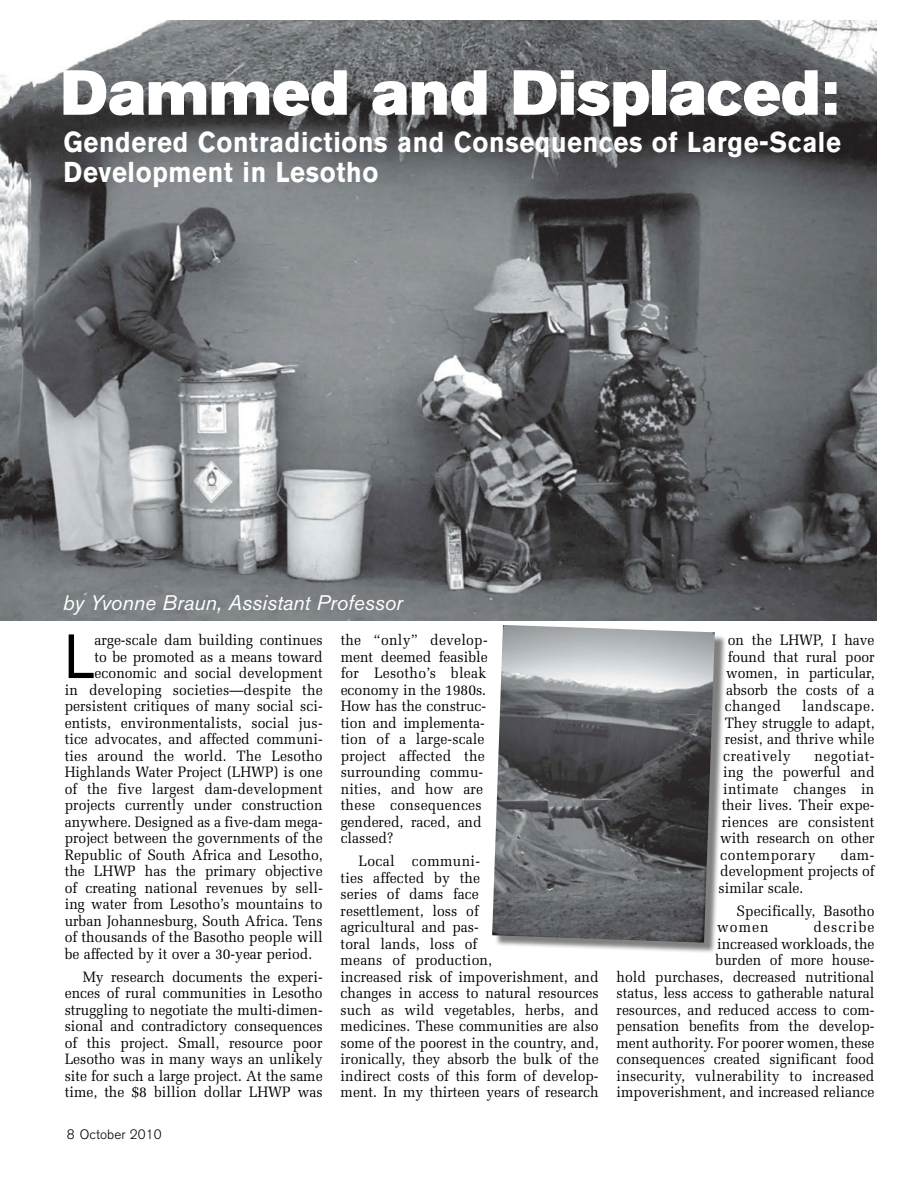
<style>
.page{position:relative;width:918px;height:1188px;background:#fff}
.page>*{position:absolute;margin:0;border:0;box-sizing:border-box;transform-origin:0 0}
.t1{font:63px "Akzidenz Grotesk BQ Super";color:#fff}
.t2{font:61.8px "Akzidenz Grotesk BQ";color:#000;scale:.93 1}
.t3{font:700 28.5px/30px "Akzidenz Grotesk BQ";letter-spacing:.025em;color:#fff;scale:.9 1}
.t4{font:italic 21px "Akzidenz Grotesk BQ";color:#fff}
.t5{font:15px/16.5px "Melior";color:#000;text-align:justify;scale:.93 1}
.t6{font:300 13.5px "Akzidenz Grotesk BQ";letter-spacing:.01em;color:#000}
</style>
<div class="page">
<img style="left:0;top:21px;width:876px;height:599px">
<div style="left:495px;top:627px;width:231px;height:327px;background:#000;opacity:.5"></div>
<img style="left:492px;top:625px;width:223px;height:318px">
<h1 class="t1" style="left:61px;top:56px;width:779px">Dammed and Displaced:</h1>
<h3 class="t3" style="left:64px;top:127px;width:865px">Gendered Contradictions and Consequences of Large-Scale<br>Development in Lesotho</h3>
<h3 class="t4" style="left:63px;top:590px;width:342px">by Yvonne Braun, Assistant Professor</h3>
<h2 class="t2" style="left:65px;top:620px;width:28px">L</h2>
<p class="t5" style="left:95px;top:632px;width:247px">arge-scale dam building continues</p>
<p class="t5" style="left:95px;top:648px;width:247px">to be promoted as a means toward</p>
<p class="t5" style="left:95px;top:665px;width:247px">economic and social development</p>
<p class="t5" style="left:65px;top:681px;width:279px">in developing societies—despite the</p>
<p class="t5" style="left:65px;top:698px;width:279px">persistent critiques of many social sci-</p>
<p class="t5" style="left:65px;top:714px;width:279px">entists, environmentalists, social jus-</p>
<p class="t5" style="left:65px;top:731px;width:279px">tice advocates, and affected communi-</p>
<p class="t5" style="left:65px;top:747px;width:279px">ties around the world. The Lesotho</p>
<p class="t5" style="left:65px;top:764px;width:279px">Highlands Water Project (LHWP) is one</p>
<p class="t5" style="left:65px;top:780px;width:279px">of the five largest dam-development</p>
<p class="t5" style="left:65px;top:797px;width:279px">projects currently under construction</p>
<p class="t5" style="left:65px;top:813px;width:279px">anywhere. Designed as a five-dam mega-</p>
<p class="t5" style="left:65px;top:830px;width:279px">project between the governments of the</p>
<p class="t5" style="left:65px;top:846px;width:279px">Republic of South Africa and Lesotho,</p>
<p class="t5" style="left:65px;top:863px;width:279px">the LHWP has the primary objective</p>
<p class="t5" style="left:65px;top:879px;width:279px">of creating national revenues by sell-</p>
<p class="t5" style="left:65px;top:896px;width:279px">ing water from Lesotho’s mountains to</p>
<p class="t5" style="left:65px;top:912px;width:279px">urban Johannesburg, South Africa. Tens</p>
<p class="t5" style="left:65px;top:929px;width:279px">of thousands of the Basotho people will</p>
<p class="t5" style="left:65px;top:945px;width:268px">be affected by it over a 30-year period.</p>
<p class="t5" style="left:65px;top:968px;width:279px;text-indent:18px">My research documents the experi&shy;ences of rural communities in Lesotho struggling to negotiate the multi-dimen&shy;sional and contradictory consequences of this project. Small, resource poor Lesotho was in many ways an unlikely site for such a large project. At the same time, the $8 billion dollar LHWP was</p>
<p class="t6" style="left:67px;top:1127px;width:97px">8 October 2010</p>
<p class="t5" style="left:341px;top:632px;width:160px;text-align:left">the “only” develop&shy;ment deemed feasible for Lesotho’s bleak economy in the 1980s.<br>How has the construc&shy;tion and implementa&shy;tion of a large-scale project affected the surrounding commu&shy;nities, and how are these consequences gendered, raced, and classed?</p>
<p class="t5" style="left:341px;top:853px;width:279px;text-align:left;text-indent:18px">Local communi-<br>ties affected by the<br>series of dams face<br>resettlement, loss of<br>agricultural and pas-<br>toral lands, loss of<br>means of production,<br>increased risk of impoverishment, and changes in access to natural resources such as wild vegetables, herbs, and medicines. These communities are also some of the poorest in the country, and, ironically, they absorb the bulk of the indirect costs of this form of develop&shy;ment. In my thirteen years of research</p>
<p class="t5" style="left:725px;top:632px;width:163px">on the LHWP, I have found that rural poor women, in particular, absorb the costs of a changed</p>
<p class="t5" style="left:723px;top:698px;width:164px;text-indent:79px">landscape.<br>They struggle to adapt, resist, and thrive while creatively</p>
<p class="t5" style="left:720px;top:747px;width:168px;text-indent:94px">negotiat&shy;ing the powerful and intimate changes in their lives. Their expe&shy;riences are consistent with research on other contemporary</p>
<p class="t5" style="left:719px;top:846px;width:169px;text-indent:122px">dam&shy;development projects of similar scale.</p>
<p class="t5" style="left:717px;top:902px;width:171px;text-indent:20px">Specifically, Basotho women</p>
<p class="t5" style="left:617px;top:919px;width:279px;text-align:right">describe<br>increased workloads, the<br>burden of more house-<br>hold purchases, decreased nutritional status, less access to gatherable natural resources, and reduced access to com&shy;pensation benefits from the develop&shy;ment authority. For poorer women, these consequences created significant food insecurity, vulnerability to increased impoverishment, and increased reliance</p>
</div>
